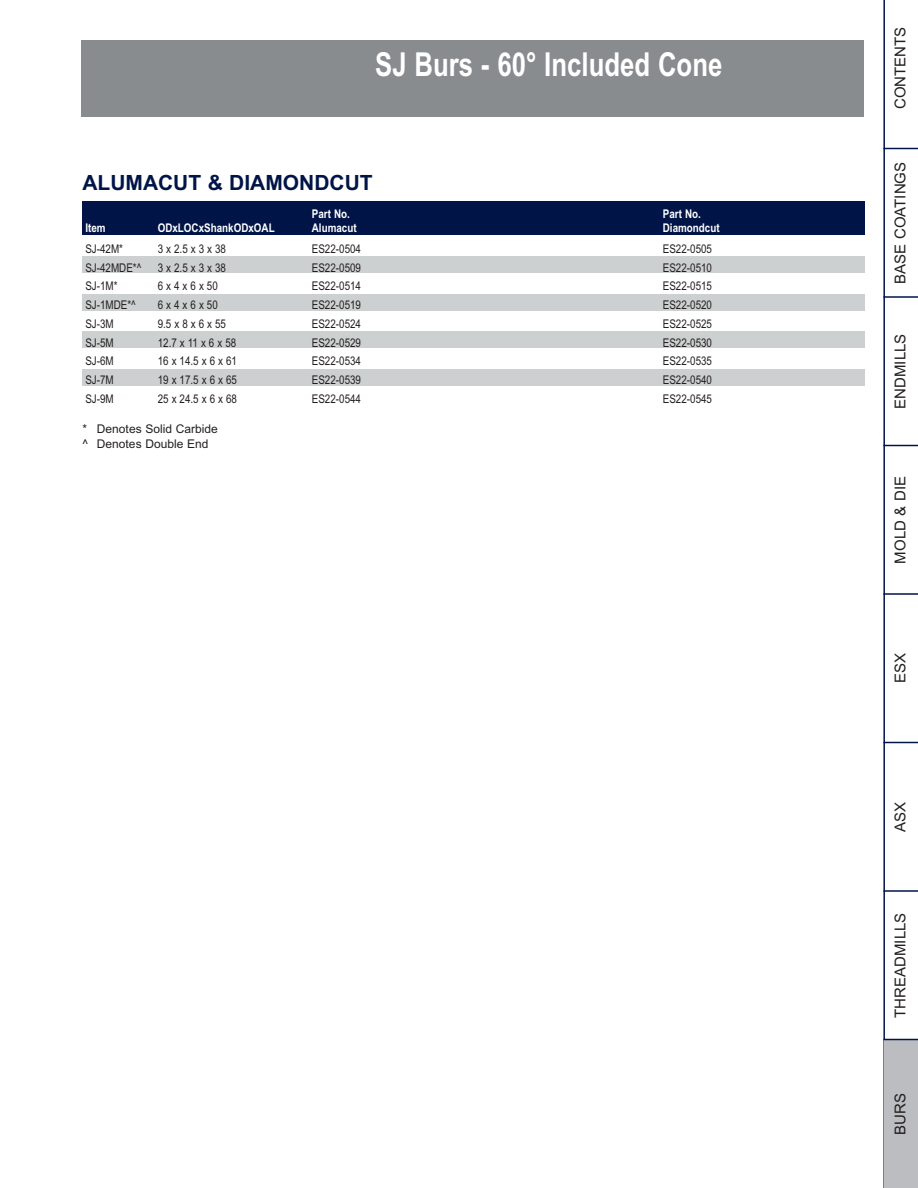
<style>
.page{position:relative;width:918px;height:1188px;background:#fff}
.page>*{position:absolute;margin:0;border:0;box-sizing:border-box;transform-origin:0 0}
.t1{font:700 33px "Arial";color:#fff;scale:.78 1}
.t2{font:700 21px "Arial";color:#001447}
.t3{font:15px "Arial";color:#231f20}
.t4{font:12px "Arial Narrow";color:#231f20}
.t5{font:700 12px "Arial Narrow";color:#fff}
.t6{font:12px/15px "Arial";color:#231f20}
</style>
<div class="page">
<div style="left:81px;top:40px;width:783px;height:77px;background:#888c8f"></div>
<hr style="left:883px;top:0;width:2px;height:1188px;background:#001447">
<hr style="left:883px;top:148px;width:35px;height:1px;background:#001447">
<hr style="left:883px;top:296px;width:35px;height:2px;background:#001447">
<hr style="left:883px;top:445px;width:35px;height:1px;background:#001447">
<hr style="left:883px;top:593px;width:35px;height:2px;background:#001447">
<hr style="left:883px;top:742px;width:35px;height:1px;background:#001447">
<hr style="left:883px;top:890px;width:35px;height:2px;background:#001447">
<div style="left:884px;top:1039px;width:34px;height:149px;background:#bcbdc0"></div>
<hr style="left:883px;top:1039px;width:35px;height:1px;background:#001447">
<div style="left:82px;top:256px;width:783px;height:17px;background:#cdd0d0"></div>
<div style="left:82px;top:294px;width:783px;height:16px;background:#cdd0d0"></div>
<div style="left:82px;top:331px;width:783px;height:17px;background:#cdd0d0"></div>
<div style="left:82px;top:369px;width:783px;height:16px;background:#cdd0d0"></div>
<div style="left:82px;top:201px;width:783px;height:34px;background:#001447"></div>
<h1 class="t1" style="left:375px;top:45px;width:447px">SJ Burs - 60° Included Cone</h1>
<h2 class="t2" style="left:82px;top:170px;width:292px">ALUMACUT &amp; DIAMONDCUT</h2>
<p class="t5" style="left:312px;top:207px;width:40px">Part No.</p>
<p class="t5" style="left:663px;top:207px;width:40px">Part No.</p>
<p class="t5" style="left:85px;top:221px;width:22px">Item</p>
<p class="t5" style="left:158px;top:221px;width:119px">ODxLOCxShankODxOAL</p>
<p class="t5" style="left:312px;top:221px;width:46px">Alumacut</p>
<p class="t5" style="left:663px;top:221px;width:58px">Diamondcut</p>
<p class="t4" style="left:85px;top:242px;width:39px">SJ-42M*</p>
<p class="t4" style="left:158px;top:242px;width:70px">3 x 2.5 x 3 x 38</p>
<p class="t4" style="left:312px;top:242px;width:51px">ES22-0504</p>
<p class="t4" style="left:663px;top:242px;width:51px">ES22-0505</p>
<p class="t4" style="left:85px;top:261px;width:58px">SJ-42MDE*^</p>
<p class="t4" style="left:158px;top:261px;width:70px">3 x 2.5 x 3 x 38</p>
<p class="t4" style="left:312px;top:261px;width:51px">ES22-0509</p>
<p class="t4" style="left:663px;top:261px;width:51px">ES22-0510</p>
<p class="t4" style="left:85px;top:279px;width:34px">SJ-1M*</p>
<p class="t4" style="left:158px;top:279px;width:62px">6 x 4 x 6 x 50</p>
<p class="t4" style="left:312px;top:279px;width:51px">ES22-0514</p>
<p class="t4" style="left:663px;top:279px;width:51px">ES22-0515</p>
<p class="t4" style="left:85px;top:298px;width:52px">SJ-1MDE*^</p>
<p class="t4" style="left:158px;top:298px;width:62px">6 x 4 x 6 x 50</p>
<p class="t4" style="left:312px;top:298px;width:51px">ES22-0519</p>
<p class="t4" style="left:663px;top:298px;width:51px">ES22-0520</p>
<p class="t4" style="left:85px;top:317px;width:30px">SJ-3M</p>
<p class="t4" style="left:158px;top:317px;width:70px">9.5 x 8 x 6 x 55</p>
<p class="t4" style="left:312px;top:317px;width:51px">ES22-0524</p>
<p class="t4" style="left:663px;top:317px;width:51px">ES22-0525</p>
<p class="t4" style="left:85px;top:336px;width:30px">SJ-5M</p>
<p class="t4" style="left:158px;top:336px;width:80px">12.7 x 11 x 6 x 58</p>
<p class="t4" style="left:312px;top:336px;width:51px">ES22-0529</p>
<p class="t4" style="left:663px;top:336px;width:51px">ES22-0530</p>
<p class="t4" style="left:85px;top:354px;width:30px">SJ-6M</p>
<p class="t4" style="left:158px;top:354px;width:81px">16 x 14.5 x 6 x 61</p>
<p class="t4" style="left:312px;top:354px;width:51px">ES22-0534</p>
<p class="t4" style="left:663px;top:354px;width:51px">ES22-0535</p>
<p class="t4" style="left:85px;top:373px;width:30px">SJ-7M</p>
<p class="t4" style="left:158px;top:373px;width:81px">19 x 17.5 x 6 x 65</p>
<p class="t4" style="left:312px;top:373px;width:51px">ES22-0539</p>
<p class="t4" style="left:663px;top:373px;width:51px">ES22-0540</p>
<p class="t4" style="left:85px;top:392px;width:30px">SJ-9M</p>
<p class="t4" style="left:158px;top:392px;width:81px">25 x 24.5 x 6 x 68</p>
<p class="t4" style="left:312px;top:392px;width:51px">ES22-0544</p>
<p class="t4" style="left:663px;top:392px;width:51px">ES22-0545</p>
<p class="t6" style="left:82px;top:421px;width:137px">* Denotes Solid Carbide ^ Denotes Double End</p>
<p class="t3" style="left:892px;top:109px;width:84px;rotate:-90deg">CONTENTS</p>
<p class="t3" style="left:892px;top:284px;width:123px;rotate:-90deg">BASE COATINGS</p>
<p class="t3" style="left:892px;top:409px;width:77px;rotate:-90deg">ENDMILLS</p>
<p class="t3" style="left:892px;top:564px;width:89px;rotate:-90deg">MOLD &amp; DIE</p>
<p class="t3" style="left:892px;top:683px;width:32px;rotate:-90deg">ESX</p>
<p class="t3" style="left:892px;top:832px;width:32px;rotate:-90deg">ASX</p>
<p class="t3" style="left:892px;top:1018px;width:107px;rotate:-90deg">THREADMILLS</p>
<p class="t3" style="left:892px;top:1135px;width:43px;rotate:-90deg">BURS</p>
</div>
